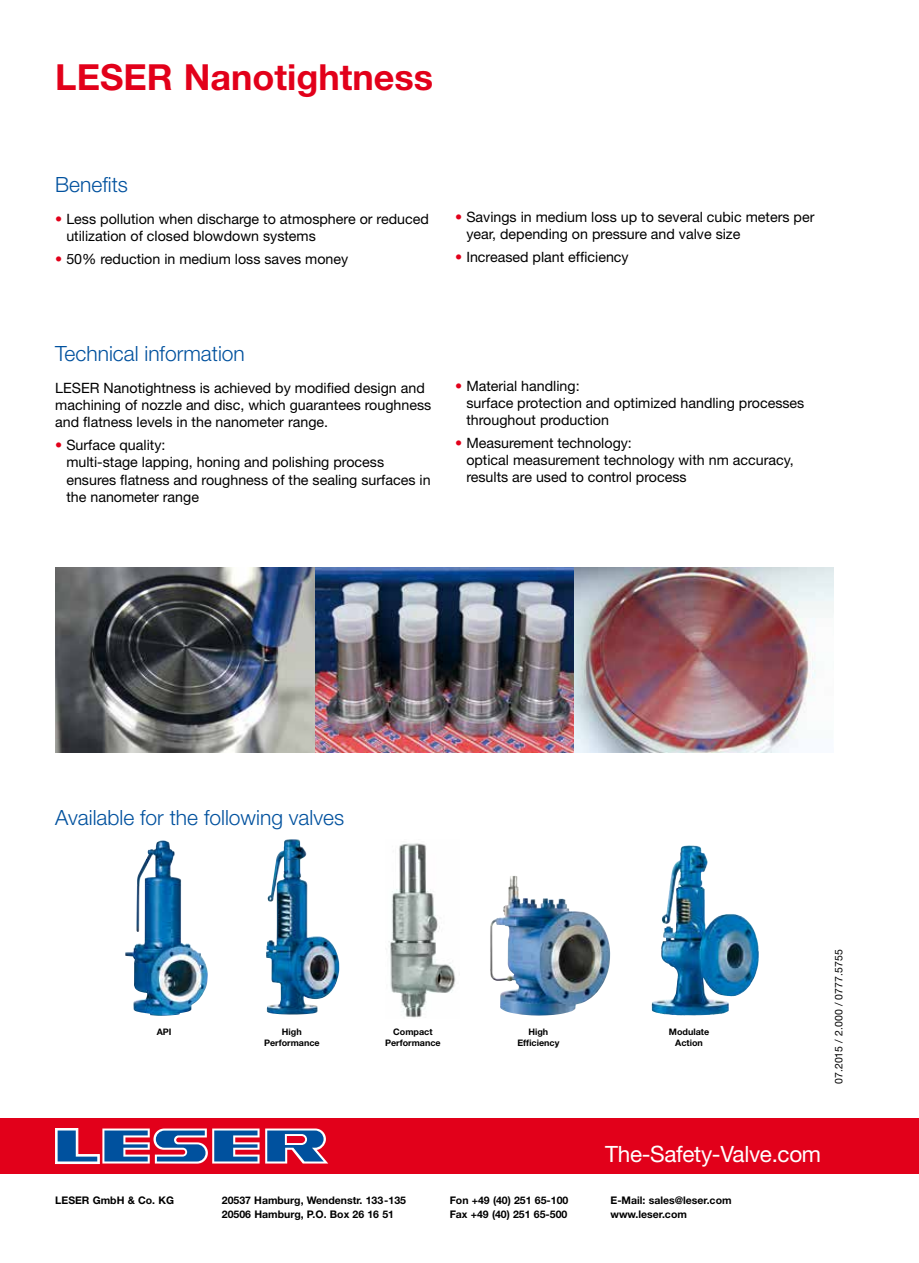
<style>
.page{position:relative;width:919px;height:1263px;background:#fff}
.page>*{position:absolute;margin:0;border:0;box-sizing:border-box;transform-origin:0 0}
.t1{font:700 36px "Helvetica Neue LT Pro";color:#e2001a}
.t2{font:22.5px "Helvetica Neue LT Pro";letter-spacing:-.015em;color:#fff}
.t3{font:300 21px "Helvetica Neue LT Pro";color:#00519e}
.t4{font:14.25px/17.1px "Helvetica Neue LT Pro";color:#000}
.t5{font:700 10.5px/14px "Helvetica Neue LT Pro";color:#000}
.t6{font:10.5px "Helvetica Neue LT Pro";letter-spacing:.01em;color:#000}
.t7{font:700 9px/10.8px "Helvetica Neue LT Pro";color:#000;text-align:center}
.s1{color:#e2001a}
</style>
<div class="page">
<div style="left:0;top:1118px;width:918px;height:56px;background:#e2001a"></div>
<svg style="left:55px;top:1128px;width:204px;height:36px"></svg>
<svg style="left:265px;top:1128px;width:63px;height:35px"></svg>
<img style="left:55px;top:568px;width:778px;height:184px">
<img style="left:125px;top:840px;width:83px;height:176px">
<img style="left:266px;top:839px;width:74px;height:175px">
<img style="left:388px;top:843px;width:68px;height:175px">
<img style="left:661px;top:845px;width:27px;height:79px">
<img style="left:490px;top:876px;width:120px;height:139px">
<h1 class="t1" style="left:55px;top:54px;width:379px">LESER Nanotightness</h1>
<h3 class="t3" style="left:55px;top:172px;width:74px">Benefits</h3>
<p class="t4" style="left:66px;top:210px;width:364px;text-indent:-11px"><span class="s1">•</span> Less pollution when discharge to atmosphere or reduced utilization of closed blowdown systems</p>
<p class="t4" style="left:55px;top:250px;width:294px"><span class="s1">•</span> 50% reduction in medium loss saves money</p>
<p class="t4" style="left:466px;top:208px;width:349px;text-indent:-11px"><span class="s1">•</span> Savings in medium loss up to several cubic meters per year, depending on pressure and valve size</p>
<p class="t4" style="left:455px;top:248px;width:175px"><span class="s1">•</span> Increased plant efficiency</p>
<h3 class="t3" style="left:55px;top:341px;width:191px">Technical information</h3>
<p class="t4" style="left:55px;top:379px;width:377px">LESER Nanotightness is achieved by modified design and machining of nozzle and disc, which guarantees roughness and flatness levels in the nanometer range.</p>
<p class="t4" style="left:66px;top:436px;width:365px;text-indent:-11px"><span class="s1">•</span> Surface quality:<br>multi-stage lapping, honing and polishing process ensures flatness and roughness of the sealing surfaces in the nanometer range</p>
<p class="t4" style="left:466px;top:377px;width:339px;text-indent:-11px"><span class="s1">•</span> Material handling:<br>surface protection and optimized handling processes throughout production</p>
<p class="t4" style="left:466px;top:434px;width:329px;text-indent:-11px"><span class="s1">•</span> Measurement technology:<br>optical measurement technology with nm accuracy, results are used to control process</p>
<h3 class="t3" style="left:55px;top:804px;width:290px">Available for the following valves</h3>
<p class="t7" style="left:157px;top:1026px;width:16px">API</p>
<p class="t7" style="left:264px;top:1026px;width:57px">High<br>Performance</p>
<p class="t7" style="left:385px;top:1026px;width:57px">Compact<br>Performance</p>
<p class="t7" style="left:517px;top:1026px;width:43px">High<br>Efficiency</p>
<p class="t7" style="left:668px;top:1026px;width:42px">Modulate<br>Action</p>
<p class="t6" style="left:832px;top:1084px;width:137px;rotate:-90deg">07.2015 / 2.000 / 0777.5755</p>
<h2 class="t2" style="left:605px;top:1140px;width:217px">The-Safety-Valve.com</h2>
<p class="t5" style="left:55px;top:1193px;width:120px">LESER GmbH &amp; Co. KG</p>
<p class="t5" style="left:610px;top:1193px;width:123px">E-Mail: sales@leser.com www.leser.com</p>
<p class="t5" style="left:222px;top:1193px;width:186px">20537 Hamburg, Wendenstr. 133-135<br>20506 Hamburg, P.O. Box 26 16 51</p>
<p class="t5" style="left:449px;top:1193px;width:120px">Fon +49 (40) 251 65-100<br>Fax +49 (40) 251 65-500</p>
</div>
